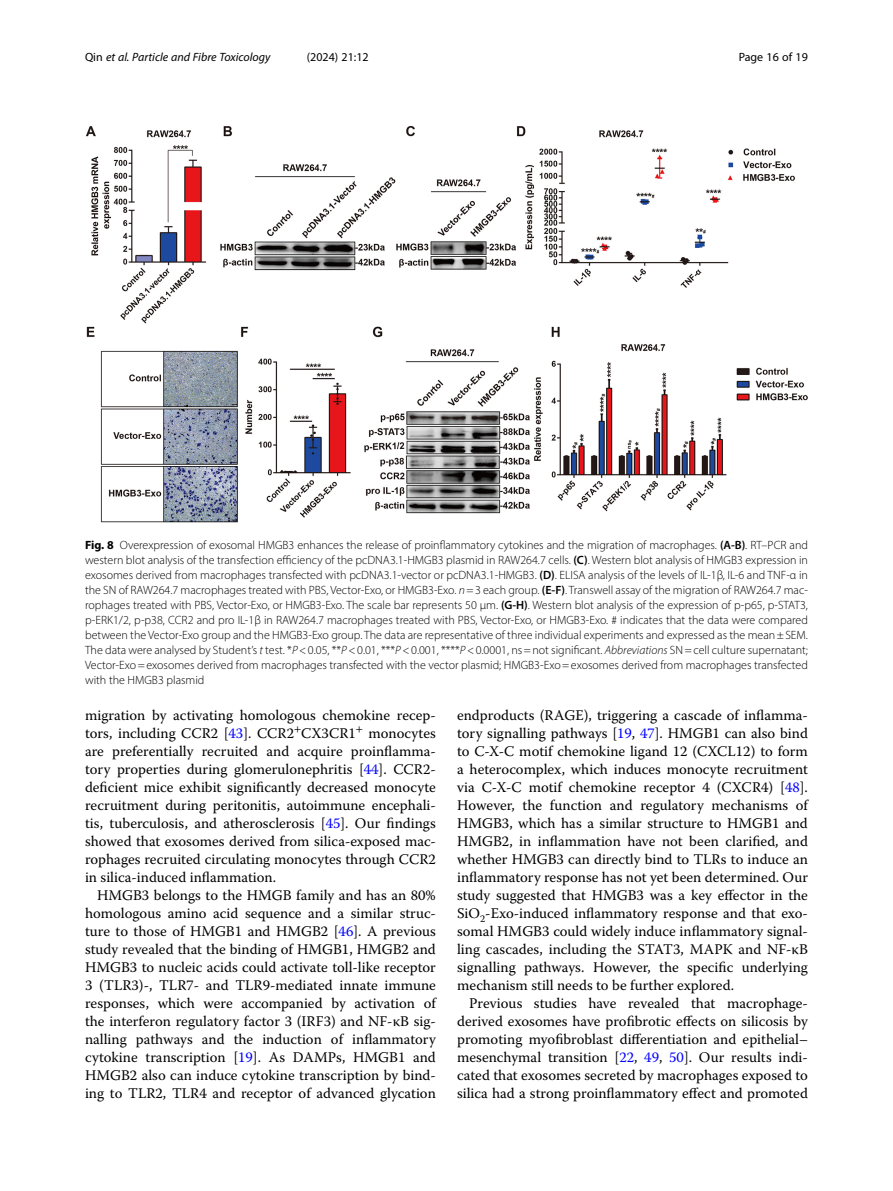
<style>
.page{position:relative;width:893px;height:1191px;background:#fff}
.page>*{position:absolute;margin:0;border:0;box-sizing:border-box;transform-origin:0 0}
.Body_Text_Indent{font:14.7px/18px "Warnock Pro";color:#000;text-align:justify}
.Figure_Caption{font:300 12px/15px "Myriad Pro";color:#000;text-align:justify}
.t1{font:italic 12px "Myriad Pro";color:#000}
.t2{font:12px "Myriad Pro";color:#000}
.s1{font-style:normal}
.s2{font-weight:700}
.s3{font-weight:600}
.s4{font-style:italic}
.s5{color:#00f}
</style>
<div class="page">
<img style="left:86px;top:126px;width:722px;height:396px">
<p class="t1" style="left:85px;top:50px;width:187px"><span class="s1">Qin</span> et al. Particle and Fibre Toxicology</p>
<p class="t2" style="left:307px;top:50px;width:63px">(2024) 21:12</p>
<p class="t2" style="left:739px;top:50px;width:71px">Page 16 of 19</p>
<p class="Figure_Caption" style="left:85px;top:537px;width:724px"><span class="s2">Fig. 8</span> Overexpression of exosomal HMGB3 enhances the release of proinflammatory cytokines and the migration of macrophages. <span class="s3">(A-B)</span>. RT–PCR and western blot analysis of the transfection efficiency of the pcDNA3.1-HMGB3 plasmid in RAW264.7 cells. <span class="s3">(C)</span>. Western blot analysis of HMGB3 expression in exosomes derived from macrophages transfected with pcDNA3.1-vector or pcDNA3.1-HMGB3. <span class="s3">(D)</span>. ELISA analysis of the levels of IL-1β, IL-6 and TNF-α in the SN of RAW264.7 macrophages treated with PBS, Vector-Exo, or HMGB3-Exo. <span class="s4">n</span>=3 each group. <span class="s3">(E-F)</span>. Transwell assay of the migration of RAW264.7 mac&shy;rophages treated with PBS, Vector-Exo, or HMGB3-Exo. The scale bar represents 50 μm. <span class="s3">(G-H)</span>. Western blot analysis of the expression of p-p65, p-STAT3, p-ERK1/2, p-p38, CCR2 and pro IL-1β in RAW264.7 macrophages treated with PBS, Vector-Exo, or HMGB3-Exo. # indicates that the data were compared between the Vector-Exo group and the HMGB3-Exo group. The data are representative of three individual experiments and expressed as the mean±SEM.<br>The data were analysed by Student’s <span class="s4">t</span> test. *<span class="s4">P</span>&lt;0.05, **<span class="s4">P</span>&lt;0.01, ***<span class="s4">P</span>&lt;0.001, ****<span class="s4">P</span>&lt;0.0001, ns=not significant. <span class="s4">Abbreviations</span> SN=cell culture supernatant; Vector-Exo=exosomes derived from macrophages transfected with the vector plasmid; HMGB3-Exo=exosomes derived from macrophages transfected with the HMGB3 plasmid</p>
<p class="Body_Text_Indent" style="left:85px;top:706px;width:352px">migration by activating homologous chemokine recep&shy;tors, including CCR2 [<span class="s5">43</span>]. CCR2<sup>+</sup>CX3CR1<sup>+</sup> monocytes are preferentially recruited and acquire proinflamma&shy;tory properties during glomerulonephritis [<span class="s5">44</span>]. CCR2- deficient mice exhibit significantly decreased monocyte recruitment during peritonitis, autoimmune encephali&shy;tis, tuberculosis, and atherosclerosis [<span class="s5">45</span>]. Our findings showed that exosomes derived from silica-exposed mac&shy;rophages recruited circulating monocytes through CCR2 in silica-induced inflammation.</p>
<p class="Body_Text_Indent" style="left:85px;top:886px;width:352px;text-indent:12px">HMGB3 belongs to the HMGB family and has an 80% homologous amino acid sequence and a similar struc&shy;ture to those of HMGB1 and HMGB2 [<span class="s5">46</span>]. A previous study revealed that the binding of HMGB1, HMGB2 and HMGB3 to nucleic acids could activate toll-like receptor 3 (TLR3)-, TLR7- and TLR9-mediated innate immune responses, which were accompanied by activation of the interferon regulatory factor 3 (IRF3) and NF-κB sig&shy;nalling pathways and the induction of inflammatory cytokine transcription [<span class="s5">19</span>]. As DAMPs, HMGB1 and HMGB2 also can induce cytokine transcription by bind&shy;ing to TLR2, TLR4 and receptor of advanced glycation</p>
<p class="Body_Text_Indent" style="left:457px;top:706px;width:352px">endproducts (RAGE), triggering a cascade of inflamma&shy;tory signalling pathways [<span class="s5">19</span>, <span class="s5">47</span>]. HMGB1 can also bind to C-X-C motif chemokine ligand 12 (CXCL12) to form a heterocomplex, which induces monocyte recruitment via C-X-C motif chemokine receptor 4 (CXCR4) [<span class="s5">48</span>].<br>However, the function and regulatory mechanisms of HMGB3, which has a similar structure to HMGB1 and HMGB2, in inflammation have not been clarified, and whether HMGB3 can directly bind to TLRs to induce an inflammatory response has not yet been determined. Our study suggested that HMGB3 was a key effector in the SiO<sub>2</sub>-Exo-induced inflammatory response and that exo&shy;somal HMGB3 could widely induce inflammatory signal&shy;ling cascades, including the STAT3, MAPK and NF-κB signalling pathways. However, the specific underlying mechanism still needs to be further explored.</p>
<p class="Body_Text_Indent" style="left:457px;top:994px;width:352px;text-indent:12px">Previous studies have revealed that macrophage&shy;derived exosomes have profibrotic effects on silicosis by promoting myofibroblast differentiation and epithelial– mesenchymal transition [<span class="s5">22</span>, <span class="s5">49</span>, <span class="s5">50</span>]. Our results indi&shy;cated that exosomes secreted by macrophages exposed to silica had a strong proinflammatory effect and promoted</p>
</div>
